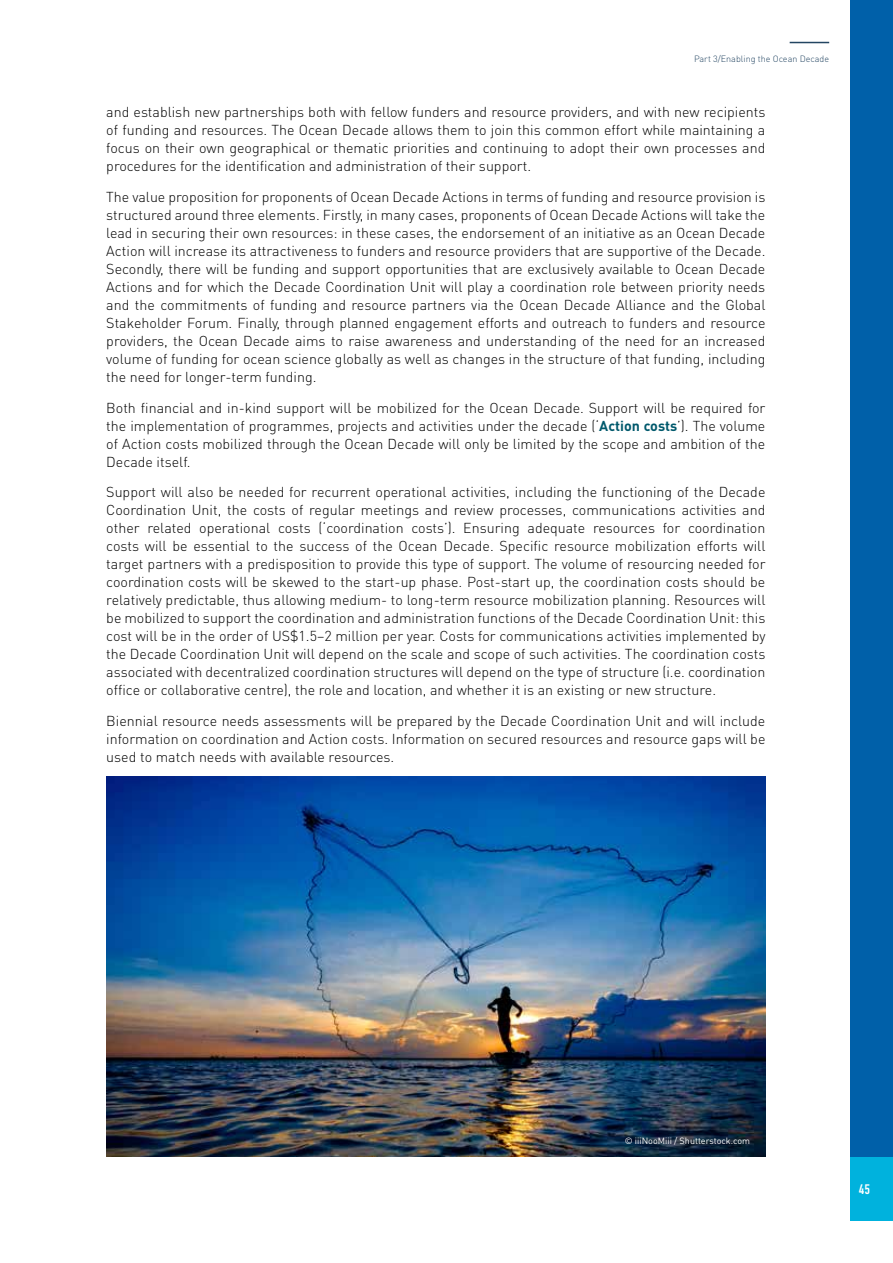
<style>
.page{position:relative;width:893px;height:1263px;background:#fff}
.page>*{position:absolute;margin:0;border:0;box-sizing:border-box;transform-origin:0 0}
.t1{font:300 14.25px/18px "DINOT";color:#000;text-align:justify}
.t2{font:500 condensed 14.25px "DIN Next LT Pro";color:#fff}
.t3{font:300 9px "DINOT";color:#234562}
.t4{font:9px "DINOT";color:#fff}
.s1{font-weight:700;color:#00596c}
</style>
<div class="page">
<div style="left:850px;top:0;width:43px;height:1212px;background:#0060a9"></div>
<hr style="left:790px;top:42px;width:39px;height:1px;background:#234562">
<img style="left:106px;top:777px;width:659px;height:380px">
<div style="left:850px;top:1157px;width:43px;height:63px;background:#00b2dd"></div>
<p class="t3" style="left:694px;top:52px;width:137px">Part 3/Enabling the Ocean Decade</p>
<p class="t1" style="left:106px;top:102px;width:661px">and establish new partnerships both with fellow funders and resource providers, and with new recipients of funding and resources. The Ocean Decade allows them to join this common effort while maintaining a focus on their own geographical or thematic priorities and continuing to adopt their own processes and procedures for the identification and administration of their support.</p>
<p class="t1" style="left:106px;top:187px;width:661px">The value proposition for proponents of Ocean Decade Actions in terms of funding and resource provision is structured around three elements. Firstly, in many cases, proponents of Ocean Decade Actions will take the lead in securing their own resources: in these cases, the endorsement of an initiative as an Ocean Decade Action will increase its attractiveness to funders and resource providers that are supportive of the Decade.<br>Secondly, there will be funding and support opportunities that are exclusively available to Ocean Decade Actions and for which the Decade Coordination Unit will play a coordination role between priority needs and the commitments of funding and resource partners via the Ocean Decade Alliance and the Global Stakeholder Forum. Finally, through planned engagement efforts and outreach to funders and resource providers, the Ocean Decade aims to raise awareness and understanding of the need for an increased volume of funding for ocean science globally as well as changes in the structure of that funding, including the need for longer-term funding.</p>
<p class="t1" style="left:106px;top:398px;width:661px">Both financial and in-kind support will be mobilized for the Ocean Decade. Support will be required for the implementation of programmes, projects and activities under the decade (‘<span class="s1">Action costs</span>’). The volume of Action costs mobilized through the Ocean Decade will only be limited by the scope and ambition of the Decade itself.</p>
<p class="t1" style="left:106px;top:483px;width:661px">Support will also be needed for recurrent operational activities, including the functioning of the Decade Coordination Unit, the costs of regular meetings and review processes, communications activities and other related operational costs (‘coordination costs’). Ensuring adequate resources for coordination costs will be essential to the success of the Ocean Decade. Specific resource mobilization efforts will target partners with a predisposition to provide this type of support. The volume of resourcing needed for coordination costs will be skewed to the start-up phase. Post-start up, the coordination costs should be relatively predictable, thus allowing medium- to long-term resource mobilization planning. Resources will be mobilized to support the coordination and administration functions of the Decade Coordination Unit: this cost will be in the order of US$1.5–2 million per year. Costs for communications activities implemented by the Decade Coordination Unit will depend on the scale and scope of such activities. The coordination costs associated with decentralized coordination structures will depend on the type of structure (i.e. coordination office or collaborative centre), the role and location, and whether it is an existing or new structure.</p>
<p class="t1" style="left:106px;top:711px;width:661px">Biennial resource needs assessments will be prepared by the Decade Coordination Unit and will include information on coordination and Action costs. Information on secured resources and resource gaps will be used to match needs with available resources.</p>
<p class="t4" style="left:625px;top:1134px;width:127px">© iiiNooMiii / Shutterstock.com</p>
<p class="t2" style="left:859px;top:1181px;width:13px">45</p>
</div>
